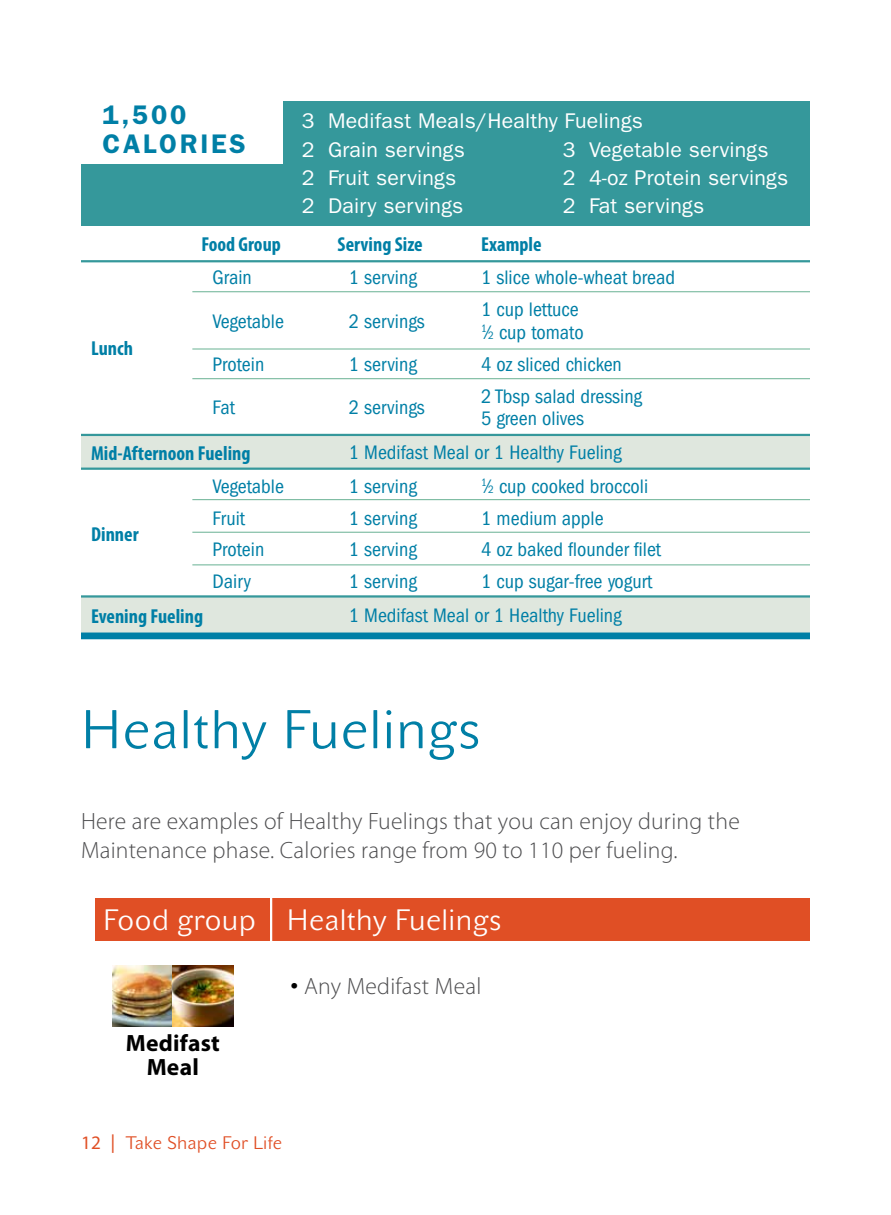
<style>
.page{position:relative;width:891px;height:1215px;background:#fff}
.page>*{position:absolute;margin:0;border:0;box-sizing:border-box;transform-origin:0 0}
.t1{font:54px "John Sans Lite";letter-spacing:.02em;color:#007fa6}
.t2{font:29.25px "John Sans Lite";letter-spacing:.015em;color:#fff}
.t3{font:600 27px/29.2px "ITC Franklin Gothic Std";letter-spacing:.1em;color:#007fa6}
.t4{font:300 23.62px/29.2px "Myriad Pro";letter-spacing:.01em;color:#4d4d4f}
.t5{font:700 23.62px/24.8px "Myriad Pro";letter-spacing:.01em;color:#000;text-align:center}
.t6{font:21.38px/28.1px "ITC Franklin Gothic Std";letter-spacing:.01em;color:#fff}
.t7{font:condensed 20.25px/22.5px "ITC Franklin Gothic Std";color:#007fa6}
.t8{font:700 condensed 20.25px "Myriad Pro";color:#007fa6}
.t9{font:18px "John Sans Lite";letter-spacing:.015em;color:#e04f25}
.s1{font-size:11.03px}
.s2{font-size:31.5px;color:#000}
.s3{font-family:"Myriad Pro";font-size:19.12px}
.s4{font-size:19.12px}
</style>
<div class="page">
<div style="left:81px;top:598px;width:729px;height:38px;background:#dfe7de"></div>
<div style="left:81px;top:435px;width:729px;height:33px;background:#dfe7de"></div>
<div style="left:81px;top:101px;width:729px;height:124px;background:#35989b"></div>
<hr style="left:81px;top:260px;width:729px;height:2px;background:#35989b">
<hr style="left:81px;top:434px;width:729px;height:2px;background:#35989b">
<hr style="left:81px;top:468px;width:729px;height:2px;background:#35989b">
<div style="left:81px;top:633px;width:729px;height:6px;background:#007fa6"></div>
<hr style="left:81px;top:595px;width:729px;height:3px;background:#35989b">
<hr style="left:192px;top:291px;width:618px;height:1px;background:#79ba9f">
<hr style="left:192px;top:348px;width:618px;height:2px;background:#79ba9f">
<hr style="left:192px;top:378px;width:618px;height:1px;background:#79ba9f">
<hr style="left:192px;top:499px;width:618px;height:1px;background:#79ba9f">
<hr style="left:192px;top:532px;width:618px;height:1px;background:#79ba9f">
<hr style="left:192px;top:564px;width:618px;height:1px;background:#79ba9f">
<img style="left:112px;top:966px;width:122px;height:60px">
<div style="left:81px;top:95px;width:201px;height:69px;background:#fff"></div>
<div style="left:95px;top:898px;width:715px;height:42px;background:#e04f25"></div>
<hr style="left:270px;top:896px;width:2px;height:48px;background:#fff">
<h3 class="t3" style="left:103px;top:100px;width:145px">1,500<br>CALORIES</h3>
<p class="t6" style="left:302px;top:107px;width:343px">3 Medifast Meals/Healthy Fuelings<br>2 Grain servings</p>
<p class="t6" style="left:563px;top:135px;width:207px">3 Vegetable servings</p>
<p class="t6" style="left:302px;top:164px;width:156px">2 Fruit servings</p>
<p class="t6" style="left:563px;top:164px;width:227px">2 4-oz Protein servings</p>
<p class="t6" style="left:302px;top:192px;width:163px">2 Dairy servings</p>
<p class="t6" style="left:563px;top:192px;width:143px">2 Fat servings</p>
<p class="t8" style="left:201px;top:233px;width:81px">Food Group</p>
<p class="t8" style="left:338px;top:233px;width:87px">Serving Size</p>
<p class="t8" style="left:481px;top:233px;width:62px">Example</p>
<p class="t7" style="left:213px;top:267px;width:41px">Grain</p>
<p class="t7" style="left:349px;top:267px;width:70px">1 serving</p>
<p class="t7" style="left:481px;top:267px;width:195px">1 slice whole-wheat bread</p>
<p class="t7" style="left:213px;top:310px;width:73px">Vegetable</p>
<p class="t7" style="left:349px;top:310px;width:78px">2 servings</p>
<p class="t7" style="left:481px;top:299px;width:104px">1 cup lettuce<br><sup>1</sup>⁄<span class="s1">2</span> cup tomato</p>
<p class="t7" style="left:213px;top:353px;width:53px">Protein</p>
<p class="t7" style="left:349px;top:353px;width:70px">1 serving</p>
<p class="t7" style="left:481px;top:353px;width:142px">4 oz sliced chicken</p>
<p class="t7" style="left:213px;top:396px;width:24px">Fat</p>
<p class="t7" style="left:349px;top:396px;width:78px">2 servings</p>
<p class="t7" style="left:481px;top:385px;width:163px">2 Tbsp salad dressing<br>5 green olives</p>
<p class="t8" style="left:91px;top:442px;width:161px">Mid-Afternoon Fueling</p>
<p class="t7" style="left:349px;top:441px;width:275px">1 Medifast Meal or 1 Healthy Fueling</p>
<p class="t8" style="left:91px;top:338px;width:43px">Lunch</p>
<p class="t8" style="left:91px;top:523px;width:49px">Dinner</p>
<p class="t7" style="left:213px;top:475px;width:73px">Vegetable</p>
<p class="t7" style="left:349px;top:475px;width:70px">1 serving</p>
<p class="t7" style="left:481px;top:475px;width:169px"><sup>1</sup>⁄<span class="s1">2</span> cup cooked broccoli</p>
<p class="t7" style="left:213px;top:507px;width:34px">Fruit</p>
<p class="t7" style="left:349px;top:507px;width:70px">1 serving</p>
<p class="t7" style="left:481px;top:507px;width:124px">1 medium apple</p>
<p class="t7" style="left:213px;top:539px;width:53px">Protein</p>
<p class="t7" style="left:349px;top:539px;width:70px">1 serving</p>
<p class="t7" style="left:481px;top:539px;width:182px">4 oz baked flounder filet</p>
<p class="t7" style="left:213px;top:571px;width:40px">Dairy</p>
<p class="t7" style="left:349px;top:571px;width:70px">1 serving</p>
<p class="t7" style="left:481px;top:571px;width:173px">1 cup sugar-free yogurt</p>
<p class="t8" style="left:91px;top:605px;width:114px">Evening Fueling</p>
<p class="t7" style="left:349px;top:604px;width:275px">1 Medifast Meal or 1 Healthy Fueling</p>
<h1 class="t1" style="left:81px;top:698px;width:401px">Healthy Fuelings</h1>
<p class="t4" style="left:81px;top:807px;width:660px">Here are examples of Healthy Fuelings that you can enjoy during the<br>Maintenance phase. Calories range from 90 to 110 per fueling.</p>
<h2 class="t2" style="left:103px;top:903px;width:400px">Food group Healthy Fuelings</h2>
<p class="t5" style="left:126px;top:1031px;width:96px">Medifast<br>Meal</p>
<p class="t4" style="left:291px;top:972px;width:192px"><span class="s2">•</span> Any Medifast Meal</p>
<p class="t9" style="left:81px;top:1132px;width:203px"><span class="s3">12</span> <span class="s4">|</span> Take Shape For Life</p>
</div>
